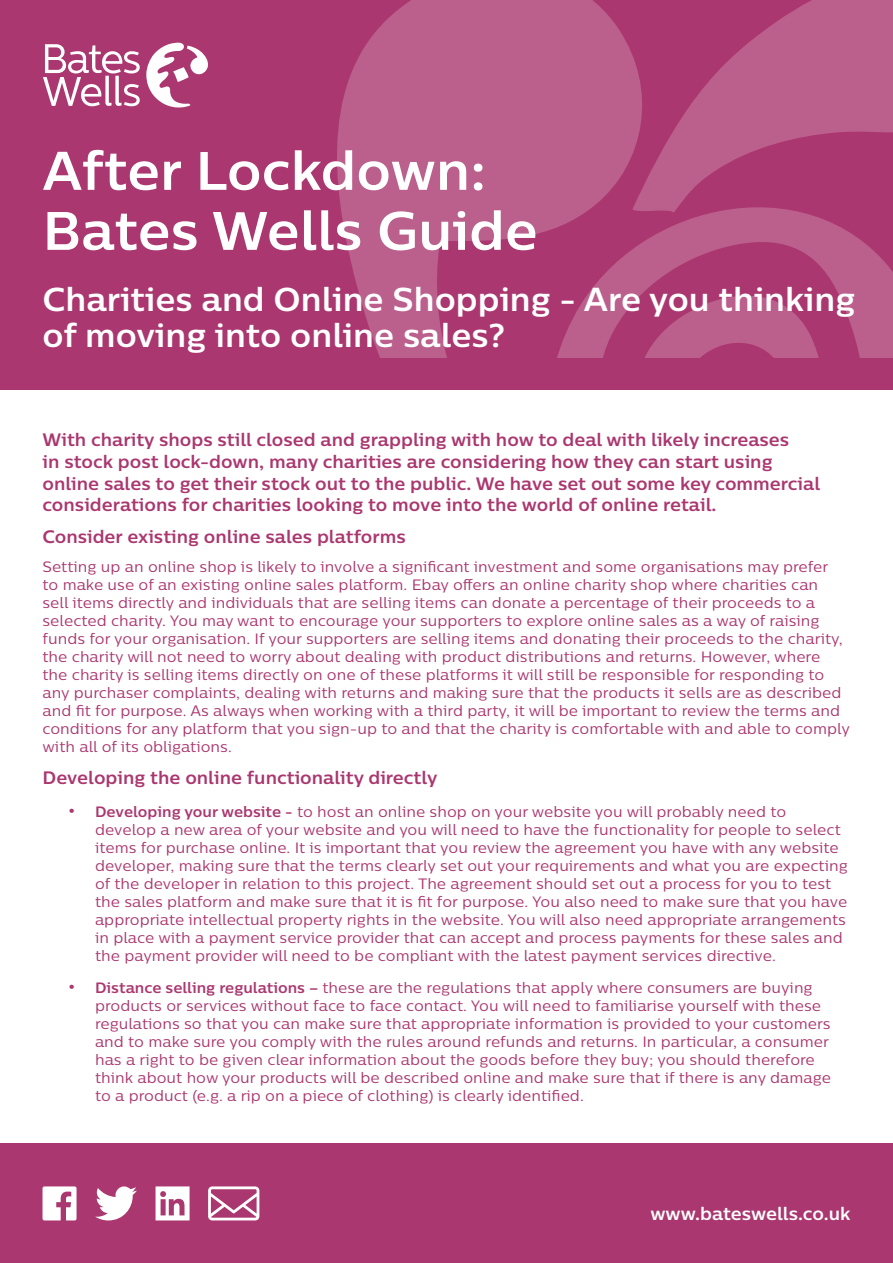
<style>
.page{position:relative;width:893px;height:1263px;background:#fff}
.page>*{position:absolute;margin:0;border:0;box-sizing:border-box;transform-origin:0 0}
.t1{font:700 54px/60px "Centrale Sans";color:#fff}
.t2{font:700 33px/36px "Centrale Sans";color:#fff}
.t3{font:700 18px/21.6px "Centrale Sans";color:#aa376f}
.t4{font:700 18px "Centrale Sans";color:#fff}
.t5{font:15px/18px "Centrale Sans";color:#aa376f}
.s1{font-weight:700;font-size:18px}
.s2{font-weight:700}
</style>
<div class="page">
<div style="left:0;top:0;width:893px;height:390px;background:#aa376f"></div>
<div style="left:0;top:1144px;width:893px;height:119px;background:#aa376f"></div>
<svg style="left:337px;top:0;width:295px;height:357px;fill:#bb5f8c"></svg>
<svg style="left:632px;top:0;width:261px;height:164px;fill:#bb5f8c"></svg>
<svg style="left:528px;top:164px;width:365px;height:193px"></svg>
<svg style="left:43px;top:44px;width:97px;height:62px"></svg>
<svg style="left:146px;top:42px;width:62px;height:66px"></svg>
<svg style="left:43px;top:1186px;width:34px;height:34px"></svg>
<svg style="left:95px;top:1186px;width:42px;height:34px"></svg>
<svg style="left:156px;top:1186px;width:34px;height:34px"></svg>
<svg style="left:208px;top:1186px;width:51px;height:34px"></svg>
<h1 class="t1" style="left:43px;top:140px;width:497px">After Lockdown:<br>Bates Wells Guide</h1>
<h2 class="t2" style="left:43px;top:281px;width:814px">Charities and Online Shopping - Are you thinking of moving into online sales?</h2>
<p class="t3" style="left:43px;top:429px;width:779px">With charity shops still closed and grappling with how to deal with likely increases<br>in stock post lock-down, many charities are considering how they can start using online sales to get their stock out to the public. We have set out some key commercial considerations for charities looking to move into the world of online retail.</p>
<p class="t3" style="left:43px;top:526px;width:365px">Consider existing online sales platforms</p>
<p class="t5" style="left:43px;top:558px;width:809px">Setting up an online shop is likely to involve a significant investment and some organisations may prefer<br>to make use of an existing online sales platform. Ebay offers an online charity shop where charities can<br>sell items directly and individuals that are selling items can donate a percentage of their proceeds to a selected charity. You may want to encourage your supporters to explore online sales as a way of raising funds for your organisation. If your supporters are selling items and donating their proceeds to the charity, the charity will not need to worry about dealing with product distributions and returns. However, where<br>the charity is selling items directly on one of these platforms it will still be responsible for responding to any purchaser complaints, dealing with returns and making sure that the products it sells are as described and fit for purpose. As always when working with a third party, it will be important to review the terms and conditions for any platform that you sign-up to and that the charity is comfortable with and able to comply with all of its obligations.</p>
<p class="t3" style="left:43px;top:767px;width:396px">Developing the online functionality directly</p>
<p class="t5" style="left:95px;top:802px;width:754px;text-indent:-27px"><span class="s1">•</span> <span class="s2">Developing your website -</span> to host an online shop on your website you will probably need to develop a new area of your website and you will need to have the functionality for people to select items for purchase online. It is important that you review the agreement you have with any website developer, making sure that the terms clearly set out your requirements and what you are expecting of the developer in relation to this project. The agreement should set out a process for you to test the sales platform and make sure that it is fit for purpose. You also need to make sure that you have appropriate intellectual property rights in the website. You will also need appropriate arrangements in place with a payment service provider that can accept and process payments for these sales and the payment provider will need to be compliant with the latest payment services directive.</p>
<p class="t5" style="left:95px;top:978px;width:737px;text-indent:-27px"><span class="s1">•</span> <span class="s2">Distance selling regulations –</span> these are the regulations that apply where consumers are buying products or services without face to face contact. You will need to familiarise yourself with these regulations so that you can make sure that appropriate information is provided to your customers and to make sure you comply with the rules around refunds and returns. In particular, a consumer has a right to be given clear information about the goods before they buy; you should therefore think about how your products will be described online and make sure that if there is any damage to a product (e.g. a rip on a piece of clothing) is clearly identified.</p>
<p class="t4" style="left:650px;top:1202px;width:201px">www.bateswells.co.uk</p>
</div>
